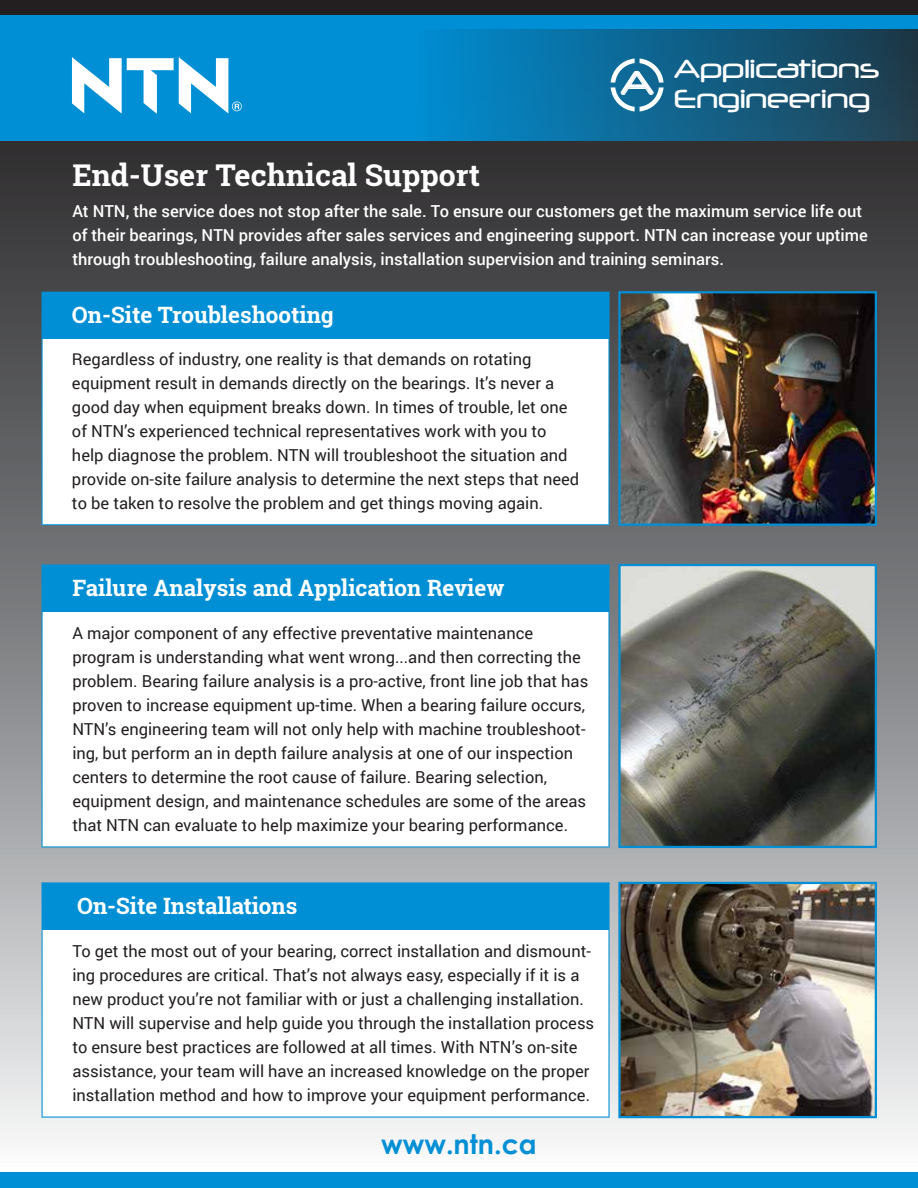
<style>
.page{position:relative;width:918px;height:1188px;background:#fff}
.page>*{position:absolute;margin:0;border:0;box-sizing:border-box;transform-origin:0 0}
.t1{font:700 30px "Roboto Slab";color:#fff}
.t2{font:700 27px "Century Gothic";color:#008fd5}
.t3{font:24.9px/30px "Neuropol";color:#fff}
.t4{font:700 22.5px "Roboto Slab";color:#fff}
.t5{font:16.5px/24px "Roboto";color:#231f20}
.t6{font:500 16.5px/24px "Roboto";color:#fff}
</style>
<div class="page">
<div style="left:0;top:0;width:918px;height:16px;background:#231f20"></div>
<div style="left:0;top:1171px;width:918px;height:17px;background:#008fd5"></div>
<div style="left:0;top:29px;width:918px;height:1142px;background:linear-gradient(to bottom,#0f0f12,#f0f2f4)"></div>
<div style="left:0;top:16px;width:918px;height:13px;background:#008fd5"></div>
<svg style="left:0;top:29px;width:918px;height:112px;background:#0975ab"></svg>
<svg style="left:72px;top:57px;width:170px;height:57px"></svg>
<div style="left:42px;top:611px;width:567px;height:236px;background:#fff"></div>
<div style="left:42px;top:929px;width:567px;height:188px;background:#fff"></div>
<div style="left:42px;top:339px;width:567px;height:186px;background:#fff"></div>
<div style="left:42px;top:292px;width:567px;height:47px;background:#008fd5"></div>
<div style="left:42px;top:565px;width:567px;height:46px;background:#008fd5"></div>
<div style="left:42px;top:883px;width:567px;height:46px;background:#008fd5"></div>
<img style="left:621px;top:294px;width:253px;height:229px">
<div style="left:618px;top:291px;width:259px;height:235px;border:2px solid #008fd5"></div>
<img style="left:621px;top:567px;width:253px;height:278px">
<div style="left:618px;top:564px;width:259px;height:284px;border:2px solid #008fd5"></div>
<img style="left:621px;top:885px;width:253px;height:230px">
<div style="left:618px;top:882px;width:259px;height:236px;border:2px solid #008fd5"></div>
<svg style="left:611px;top:59px;width:53px;height:52px"></svg>
<div style="left:41px;top:564px;width:569px;height:284px;border:1px solid #008fd5"></div>
<div style="left:41px;top:292px;width:569px;height:233px;border:1px solid #008fd5"></div>
<div style="left:41px;top:882px;width:569px;height:236px;border:1px solid #008fd5"></div>
<h1 class="t1" style="left:72px;top:155px;width:409px">End-User Technical Support</h1>
<h3 class="t3" style="left:621px;top:54px;width:260px;text-indent:54px">Applications<br><sup>A</sup> Engineering</h3>
<p class="t6" style="left:72px;top:198px;width:797px">At NTN, the service does not stop after the sale. To ensure our customers get the maximum service life out of their bearings, NTN provides after sales services and engineering support. NTN can increase your uptime through troubleshooting, failure analysis, installation supervision and training seminars.</p>
<h3 class="t4" style="left:72px;top:300px;width:263px">On-Site Troubleshooting</h3>
<p class="t5" style="left:72px;top:347px;width:509px">Regardless of industry, one reality is that demands on rotating equipment result in demands directly on the bearings. It’s never a good day when equipment breaks down. In times of trouble, let one of NTN’s experienced technical representatives work with you to help diagnose the problem. NTN will troubleshoot the situation and provide on-site failure analysis to determine the next steps that need to be taken to resolve the problem and get things moving again.</p>
<h3 class="t4" style="left:72px;top:572px;width:434px">Failure Analysis and Application Review</h3>
<p class="t5" style="left:72px;top:621px;width:517px">A major component of any effective preventative maintenance program is understanding what went wrong...and then correcting the problem. Bearing failure analysis is a pro-active, front line job that has proven to increase equipment up-time. When a bearing failure occurs, NTN’s engineering team will not only help with machine troubleshoot&shy;ing, but perform an in depth failure analysis at one of our inspection centers to determine the root cause of failure. Bearing selection, equipment design, and maintenance schedules are some of the areas that NTN can evaluate to help maximize your bearing performance.</p>
<h3 class="t4" style="left:77px;top:890px;width:222px">On-Site Installations</h3>
<p class="t5" style="left:72px;top:939px;width:523px">To get the most out of your bearing, correct installation and dismount&shy;ing procedures are critical. That’s not always easy, especially if it is a new product you’re not familiar with or just a challenging installation.<br>NTN will supervise and help guide you through the installation process to ensure best practices are followed at all times. With NTN’s on-site assistance, your team will have an increased knowledge on the proper installation method and how to improve your equipment performance.</p>
<h2 class="t2" style="left:381px;top:1124px;width:157px">www.ntn.ca</h2>
</div>
